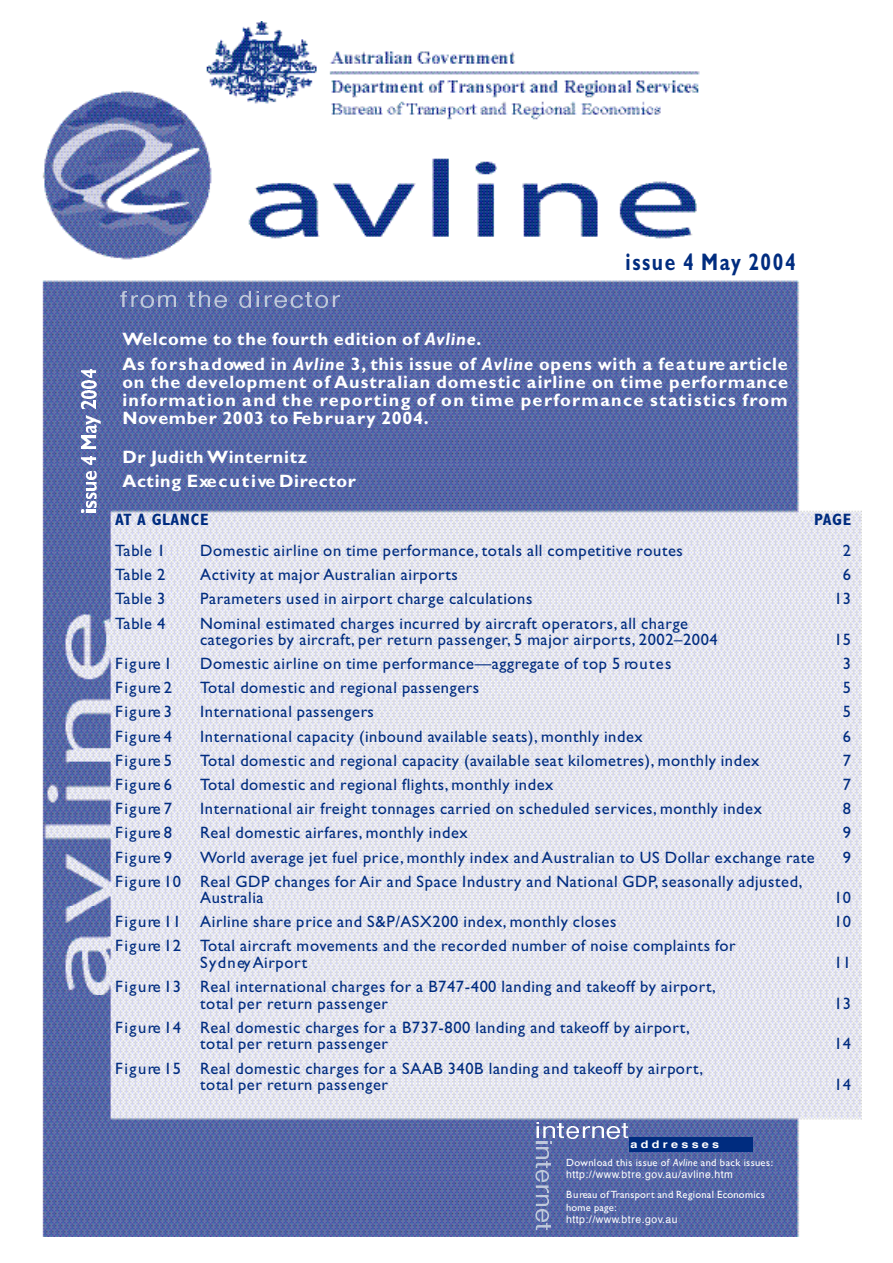
<style>
.page{position:relative;width:893px;height:1263px;background:#fff}
.page>*{position:absolute;margin:0;border:0;box-sizing:border-box;transform-origin:0 0}
.t1{font:700 24px "Gill Sans";letter-spacing:.085em;color:#002c7f;scale:.8 1}
.t2{font:700 18px/24.5px "Gill Sans";letter-spacing:.045em;color:#fff}
.t3{font:16.5px/16.5px "Gill Sans";letter-spacing:.035em;color:#002c7f}
.t4{font:700 condensed 16.5px "Gill Sans";letter-spacing:.035em;color:#002c7f}
.t5{font:10.5px/12.3px "Gill Sans";letter-spacing:.025em;color:#fff}
.t6{font:10.5px "Helvetica";letter-spacing:.045em;color:#fff}
.t7{font:700 10.5px "Helvetica";color:#fff;scale:1.2 1}
.s1{font-style:italic}
</style>
<div class="page">
<img style="left:73px;top:22px;width:627px;height:89px">
<img style="left:42px;top:111px;width:819px;height:1126px">
<img style="left:118px;top:292px;width:9px;height:15px">
<svg style="left:127px;top:295px;width:11px;height:12px"></svg>
<img style="left:138px;top:295px;width:37px;height:12px">
<img style="left:186px;top:292px;width:24px;height:15px">
<img style="left:212px;top:295px;width:15px;height:12px">
<img style="left:236px;top:292px;width:15px;height:15px">
<img style="left:253px;top:292px;width:6px;height:15px">
<svg style="left:261px;top:295px;width:10px;height:12px"></svg>
<img style="left:271px;top:295px;width:15px;height:12px">
<img style="left:288px;top:295px;width:14px;height:12px">
<img style="left:303px;top:292px;width:8px;height:15px">
<img style="left:312px;top:295px;width:15px;height:12px">
<svg style="left:328px;top:295px;width:11px;height:12px"></svg>
<img style="left:532px;top:1123px;width:6px;height:15px">
<img style="left:539px;top:1126px;width:15px;height:12px">
<img style="left:554px;top:1124px;width:9px;height:14px">
<img style="left:563px;top:1126px;width:15px;height:12px">
<svg style="left:578px;top:1126px;width:10px;height:12px"></svg>
<img style="left:588px;top:1126px;width:31px;height:12px">
<img style="left:619px;top:1124px;width:8px;height:14px">
<svg style="left:536px;top:1141px;width:15px;height:17px"></svg>
<img style="left:536px;top:1161px;width:15px;height:6px">
<svg style="left:536px;top:1170px;width:12px;height:51px"></svg>
<img style="left:536px;top:1224px;width:15px;height:6px">
<div style="left:629px;top:1138px;width:123px;height:14px;background:#002c7f"></div>
<svg style="left:80px;top:510px;width:16px;height:2px"></svg>
<img style="left:82px;top:501px;width:14px;height:6px">
<img style="left:82px;top:492px;width:14px;height:7px">
<img style="left:82px;top:483px;width:14px;height:7px">
<img style="left:82px;top:472px;width:14px;height:8px">
<img style="left:80px;top:456px;width:16px;height:8px">
<img style="left:80px;top:436px;width:16px;height:12px">
<img style="left:82px;top:424px;width:14px;height:9px">
<img style="left:80px;top:415px;width:20px;height:9px">
<img style="left:80px;top:401px;width:16px;height:7px">
<img style="left:80px;top:391px;width:16px;height:8px">
<img style="left:80px;top:380px;width:16px;height:8px">
<img style="left:80px;top:370px;width:16px;height:8px">
<h1 class="t1" style="left:625px;top:254px;width:214px">issue 4 May 2004</h1>
<p class="t2" style="left:122px;top:329px;width:667px">Welcome to the fo u rth edition of <span class="s1">Av lin e</span>.<br>As fo r s h a d owed in <span class="s1">Av lin e</span> 3 , this issue of <span class="s1">Av lin e</span> opens with a fe a t u re art ic le</p>
<p class="t2" style="left:122px;top:375px;width:667px;line-height:18px;text-align:justify">on the development of Australian domestic airline on time perfo r m a n c e i n formation and the re p o rting of on time performance statistics fro m N ovember 2003 to Fe b r u a ry 2004.</p>
<p class="t2" style="left:122px;top:447px;width:235px">Dr JudithW in t e r n it z<br>Acting Exe c u t i ve Dire c t o r</p>
<p class="t4" style="left:115px;top:514px;width:95px">AT A GLANCE</p>
<p class="t4" style="left:814px;top:514px;width:38px">PA G E</p>
<p class="t3" style="left:115px;top:544px;width:52px">Table 1</p>
<p class="t3" style="left:200px;top:544px;width:484px">Domestic airline on time perfo r m a n c e, totals all competitive ro u te s</p>
<p class="t3" style="left:842px;top:544px;width:10px">2</p>
<p class="t3" style="left:115px;top:568px;width:52px">Table 2</p>
<p class="t3" style="left:200px;top:568px;width:259px">Activity at major Australian airports</p>
<p class="t3" style="left:842px;top:568px;width:10px">6</p>
<p class="t3" style="left:115px;top:592px;width:52px">Table 3</p>
<p class="t3" style="left:200px;top:592px;width:334px">Parameters used in airport charge calculations</p>
<p class="t3" style="left:834px;top:592px;width:19px">1 3</p>
<p class="t3" style="left:115px;top:617px;width:52px">Table 4</p>
<p class="t3" style="left:200px;top:617px;width:519px">Nominal estimated charges incurred by aircraft operators, all charge<br>c a te gories by airc r a ft, per return passenger, 5 major airports , 2 0 0 2 – 2 0 0 4</p>
<p class="t3" style="left:834px;top:633px;width:19px">1 5</p>
<p class="t3" style="left:115px;top:657px;width:58px">F i g u re 1</p>
<p class="t3" style="left:200px;top:657px;width:472px">Domestic airline on time perfo r m a n c e — a g g regate of top 5 ro u t e s</p>
<p class="t3" style="left:842px;top:657px;width:10px">3</p>
<p class="t3" style="left:115px;top:681px;width:58px">F i g u re 2</p>
<p class="t3" style="left:200px;top:681px;width:280px">Total domestic and regional passengers</p>
<p class="t3" style="left:842px;top:681px;width:10px">5</p>
<p class="t3" style="left:115px;top:706px;width:58px">F i g u re 3</p>
<p class="t3" style="left:200px;top:706px;width:175px">International passengers</p>
<p class="t3" style="left:842px;top:706px;width:10px">5</p>
<p class="t3" style="left:115px;top:730px;width:58px">F i g u re 4</p>
<p class="t3" style="left:200px;top:730px;width:444px">International capacity (inbound available seats), m o n th ly index</p>
<p class="t3" style="left:842px;top:730px;width:10px">6</p>
<p class="t3" style="left:115px;top:754px;width:58px">F i g u re 5</p>
<p class="t3" style="left:200px;top:754px;width:561px">Total domestic and regional capacity (available seat kilometre s ), m o n th ly index</p>
<p class="t3" style="left:842px;top:754px;width:10px">7</p>
<p class="t3" style="left:115px;top:778px;width:58px">F i g u re 6</p>
<p class="t3" style="left:200px;top:778px;width:355px">Total domestic and regional flights, m o n th ly index</p>
<p class="t3" style="left:842px;top:778px;width:10px">7</p>
<p class="t3" style="left:115px;top:802px;width:58px">F i g u re 7</p>
<p class="t3" style="left:200px;top:802px;width:563px">International air freight tonnages carried on scheduled serv ic e s , m o n th ly index</p>
<p class="t3" style="left:842px;top:802px;width:10px">8</p>
<p class="t3" style="left:115px;top:826px;width:58px">F i g u re 8</p>
<p class="t3" style="left:200px;top:826px;width:269px">Real domestic airfare s , m o n th ly index</p>
<p class="t3" style="left:842px;top:826px;width:10px">9</p>
<p class="t3" style="left:115px;top:851px;width:58px">F i g u re 9</p>
<p class="t3" style="left:200px;top:851px;width:616px">World average jet fuel price, m o n th ly index and Australian to US Dollar exchange rate</p>
<p class="t3" style="left:842px;top:851px;width:10px">9</p>
<p class="t3" style="left:200px;top:875px;width:603px;text-indent:-85px">F i g u re 10 Real GDP changes for Air and Space Industry and National GDP, s e a s o n a lly adjusted,<br>A u s tr a lia</p>
<p class="t3" style="left:834px;top:891px;width:19px">1 0</p>
<p class="t3" style="left:115px;top:915px;width:502px">F i g u re 11 Airline share price and S&amp;P/ASX200 index, m o n th ly closes</p>
<p class="t3" style="left:834px;top:915px;width:19px">1 0</p>
<p class="t3" style="left:200px;top:940px;width:537px;text-indent:-85px">F i g u re 12 Total aircraft movements and the re c o rded number of noise complaints for<br>S y d n eyA ir p o rt</p>
<p class="t3" style="left:834px;top:956px;width:19px">1 1</p>
<p class="t3" style="left:200px;top:980px;width:517px;text-indent:-85px">F i g u re 13 Real international charges for a B747-400 landing and takeoff by airport, total per return passenger</p>
<p class="t3" style="left:200px;top:1021px;width:491px;text-indent:-85px">F i g u re 14 Real domestic charges for a B737-800 landing and takeoff by airport, total per return passenger</p>
<p class="t3" style="left:200px;top:1062px;width:504px;text-indent:-85px">F i g u re 15 Real domestic charges for a SAAB 340B landing and takeoff by airport, total per return passenger</p>
<p class="t7" style="left:630px;top:1140px;width:75px">a d d r e s s e s</p>
<p class="t5" style="left:566px;top:1158px;width:208px">D ownload this issue of <span class="s1">Av lin e</span> and back issues:</p>
<p class="t6" style="left:566px;top:1170px;width:168px">h ttp ://w w w.b tr e .g o v.a u /a v lin e .h tm</p>
<p class="t5" style="left:566px;top:1190px;width:200px">B u reau of Tr a n s p o rt and Regional Economics home page:</p>
<p class="t6" style="left:566px;top:1214px;width:113px">h ttp ://w w w.b tr e .g o v.a u</p>
<p class="t3" style="left:834px;top:997px;width:19px">1 3</p>
<p class="t3" style="left:834px;top:1037px;width:19px">1 4</p>
<p class="t3" style="left:834px;top:1078px;width:19px">1 4</p>
</div>
